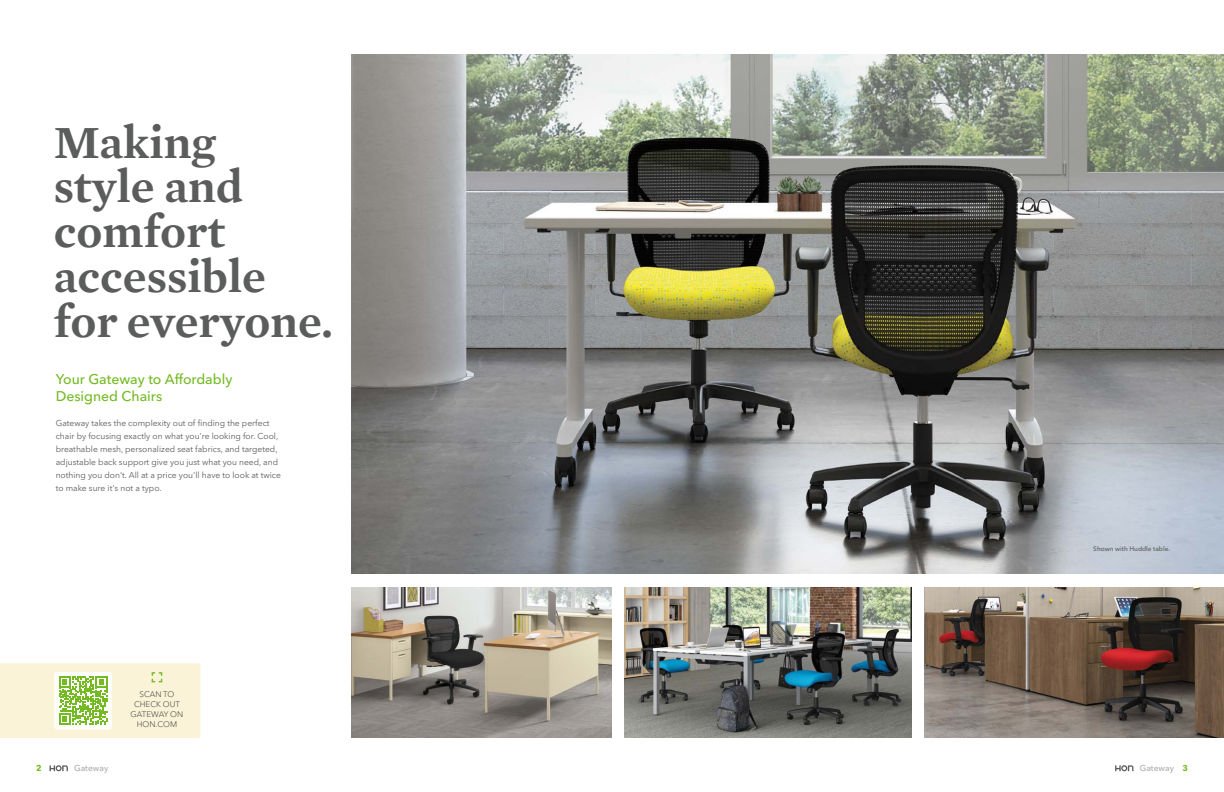
<style>
.page{position:relative;width:1224px;height:792px;background:#fff}
.page>*{position:absolute;margin:0;border:0;box-sizing:border-box;transform-origin:0 0}
.t1{font:600 47px/45px "Mercury Text G1";color:#5b5c5c}
.t2{font:500 14px/16.8px "Avenir Next LT Pro";color:#74bb23}
.t3{font:8.5px/13px "Avenir Next LT Pro";color:#5b5c5c}
.t4{font:500 8.5px "Avenir Next LT Pro";color:#acadad}
.t5{font:700 8.5px "Avenir Next LT Pro";color:#74bb23}
.t6{font:300 8px/10px "Avenir Next LT Pro";color:#3a3a3a;text-align:center}
.t7{font:500 6.5px "Avenir Next LT Pro";color:#5b5c5c}
.s1{font-weight:700;color:#74bb23}
</style>
<div class="page">
<img style="left:351px;top:54px;width:873px;height:520px">
<img style="left:351px;top:588px;width:261px;height:150px">
<img style="left:625px;top:588px;width:286px;height:150px">
<img style="left:925px;top:588px;width:299px;height:150px">
<svg style="left:0;top:663px;width:201px;height:75px"></svg>
<svg style="left:1115px;top:765px;width:18px;height:6px"></svg>
<svg style="left:49px;top:765px;width:19px;height:6px"></svg>
<h1 class="t1" style="left:54px;top:117px;width:281px">Making<br>style and comfort accessible for everyone.</h1>
<h2 class="t2" style="left:56px;top:371px;width:178px">Your Gateway to Affordably<br>Designed Chairs</h2>
<p class="t3" style="left:56px;top:417px;width:227px">Gateway takes the complexity out of finding the perfect chair by focusing exactly on what you're looking for. Cool, breathable mesh, personalized seat fabrics, and targeted, adjustable back support give you just what you need, and nothing you don't. All at a price you'll have to look at twice to make sure it's not a typo.</p>
<p class="t6" style="left:131px;top:689px;width:54px">SCAN TO<br>CHECK OUT<br>GATEWAY ON<br>HON.COM</p>
<p class="t7" style="left:1093px;top:545px;width:78px">Shown with Huddle table.</p>
<p class="t5" style="left:36px;top:763px;width:7px">2</p>
<p class="t4" style="left:74px;top:763px;width:36px">Gateway</p>
<p class="t4" style="left:1140px;top:763px;width:50px">Gateway <span class="s1">3</span></p>
</div>
